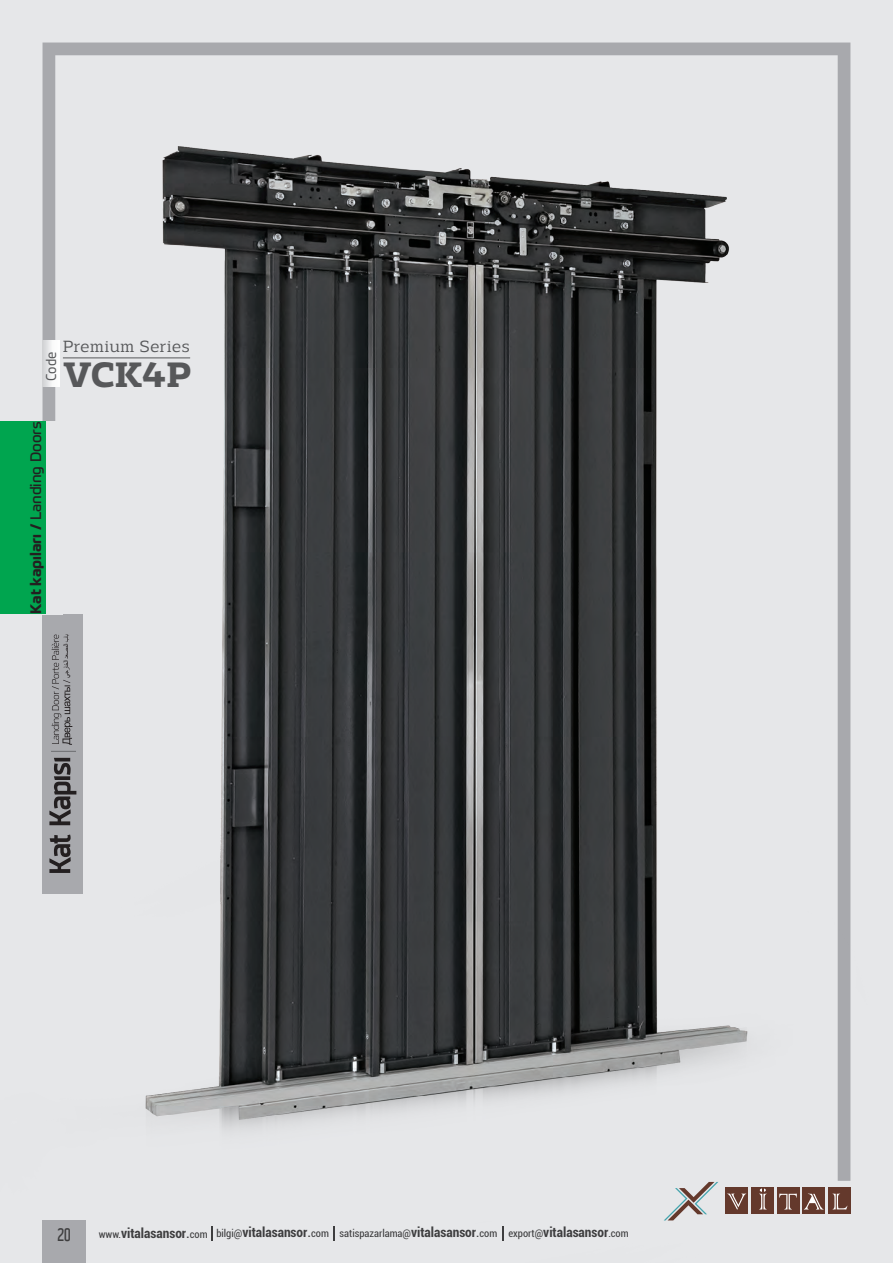
<style>
.page{position:relative;width:893px;height:1263px;background:#fff}
.page>*{position:absolute;margin:0;border:0;box-sizing:border-box;transform-origin:0 0}
.t1{font:700 37.5px "Adria Slab";color:#57585a}
.t2{font:300 17.25px "Adria Slab";letter-spacing:.04em;color:#57585a}
.t3{font:700 16.5px "Politica";color:#3e3e3f}
.t4{font:700 15px "Prometo";color:#231f20}
.t5{font:700 condensed 13.5px "Roboto";color:#3e3e3f}
.t6{font:13.5px "Neo Sans TR";color:#57585a}
.s1{font-weight:400}
.s2{font-weight:400;font-size:10.5px}
.s3{font-weight:400;font-size:15px}
</style>
<div class="page">
<img style="left:0;top:0;width:893px;height:1263px">
<svg style="left:43px;top:340px;width:16px;height:46px"></svg>
<hr style="left:63px;top:358px;width:127px;height:1px;background:#57585a">
<div style="left:43px;top:614px;width:40px;height:279px;background:#a8a9ad"></div>
<svg style="left:52px;top:634px;width:20px;height:111px"></svg>
<svg style="left:51px;top:751px;width:25px;height:1px"></svg>
<svg style="left:49px;top:758px;width:27px;height:115px"></svg>
<div style="left:38px;top:421px;width:25px;height:193px;background:#e6e7e9"></div>
<div style="left:0;top:421px;width:45px;height:193px;background:#00a54f"></div>
<p class="t2" style="left:63px;top:337px;width:128px">Premium Series</p>
<p class="t6" style="left:43px;top:381px;width:31px;rotate:-90deg">Code</p>
<p class="t1" style="left:63px;top:352px;width:130px">VCK4P</p>
<p class="t4" style="left:27px;top:614px;width:194px;rotate:-90deg">Kat kapıları / <span class="s1">Landing Doors</span></p>
<p class="t3" style="left:57px;top:1224px;width:15px">20</p>
<p class="t5" style="left:99px;top:1223px;width:531px"><span class="s2">www.</span>vitalasansor<span class="s3">.</span><span class="s2">com bilgi@</span>vitalasansor<span class="s3">.</span><span class="s2">com satispazarlama@</span>vitalasansor<span class="s1">.</span><span class="s2">com export@</span>vitalasansor<span class="s2">.com</span></p>
</div>
